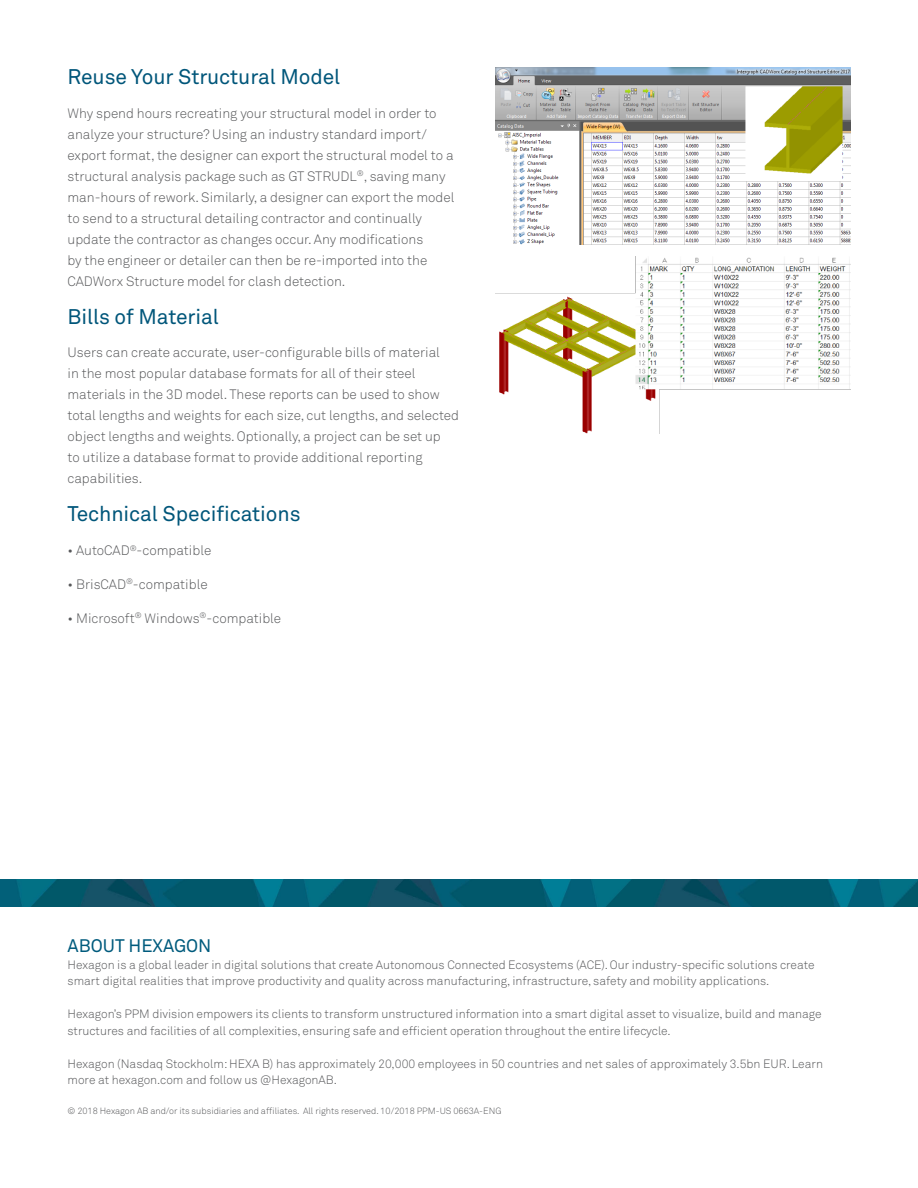
<style>
.page{position:relative;width:918px;height:1188px;background:#fff}
.page>*{position:absolute;margin:0;border:0;box-sizing:border-box;transform-origin:0 0}
.Intro_Parargraph_Sty{font:21px "Akkurat Pro";letter-spacing:-.005em;color:#00567a}
.About_PPM{font:18px "Akkurat Pro";color:#005b7d}
.Intro_Parargraph_Sty-2{font:13.5px/21px "Akkurat Light Pro";color:#57585a}
.Boilerplate_Copy{font:12px/16.5px "Akkurat Light Pro";color:#57585a}
.DISCLAIMER_COPYRIGHT{font:9px "Akkurat Light Pro";color:#57585a}
</style>
<div class="page">
<img style="left:496px;top:68px;width:354px;height:176px">
<img style="left:496px;top:256px;width:354px;height:177px">
<img style="left:0;top:879px;width:918px;height:27px">
<p class="Intro_Parargraph_Sty" style="left:68px;top:64px;width:274px">Reuse Your Structural Model</p>
<p class="Intro_Parargraph_Sty-2" style="left:68px;top:103px;width:388px">Why spend hours recreating your structural model in order to analyze your structure? Using an industry standard import/ export format, the designer can export the structural model to a structural analysis package such as GT STRUDL<sup>®</sup>, saving many man-hours of rework. Similarly, a designer can export the model to send to a structural detailing contractor and continually update the contractor as changes occur. Any modifications<br>by the engineer or detailer can then be re-imported into the CADWorx Structure model for clash detection.</p>
<p class="Intro_Parargraph_Sty" style="left:68px;top:304px;width:153px">Bills of Material</p>
<p class="Intro_Parargraph_Sty-2" style="left:68px;top:342px;width:393px">Users can create accurate, user-configurable bills of material<br>in the most popular database formats for all of their steel materials in the 3D model. These reports can be used to show total lengths and weights for each size, cut lengths, and selected object lengths and weights. Optionally, a project can be set up<br>to utilize a database format to provide additional reporting capabilities.</p>
<p class="Intro_Parargraph_Sty" style="left:68px;top:502px;width:235px">Technical Specifications</p>
<p class="Intro_Parargraph_Sty-2" style="left:68px;top:540px;width:145px">• AutoCAD<sup>®</sup>-compatible</p>
<p class="Intro_Parargraph_Sty-2" style="left:68px;top:574px;width:142px">• BrisCAD<sup>®</sup>-compatible</p>
<p class="Intro_Parargraph_Sty-2" style="left:68px;top:608px;width:215px">• Microsoft<sup>®</sup> Windows<sup>®</sup>-compatible</p>
<p class="About_PPM" style="left:68px;top:936px;width:145px">ABOUT HEXAGON</p>
<p class="Boilerplate_Copy" style="left:68px;top:957px;width:749px">Hexagon is a global leader in digital solutions that create Autonomous Connected Ecosystems (ACE). Our industry-specific solutions create smart digital realities that improve productivity and quality across manufacturing, infrastructure, safety and mobility applications.</p>
<p class="Boilerplate_Copy" style="left:68px;top:1006px;width:756px">Hexagon’s PPM division empowers its clients to transform unstructured information into a smart digital asset to visualize, build and manage structures and facilities of all complexities, ensuring safe and efficient operation throughout the entire lifecycle.</p>
<p class="Boilerplate_Copy" style="left:68px;top:1056px;width:757px">Hexagon (Nasdaq Stockholm: HEXA B) has approximately 20,000 employees in 50 countries and net sales of approximately 3.5bn EUR. Learn more at hexagon.com and follow us @HexagonAB.</p>
<p class="DISCLAIMER_COPYRIGHT" style="left:68px;top:1106px;width:435px">© 2018 Hexagon AB and/or its subsidiaries and affiliates. All rights reserved. 10/2018 PPM-US 0663A-ENG</p>
</div>
